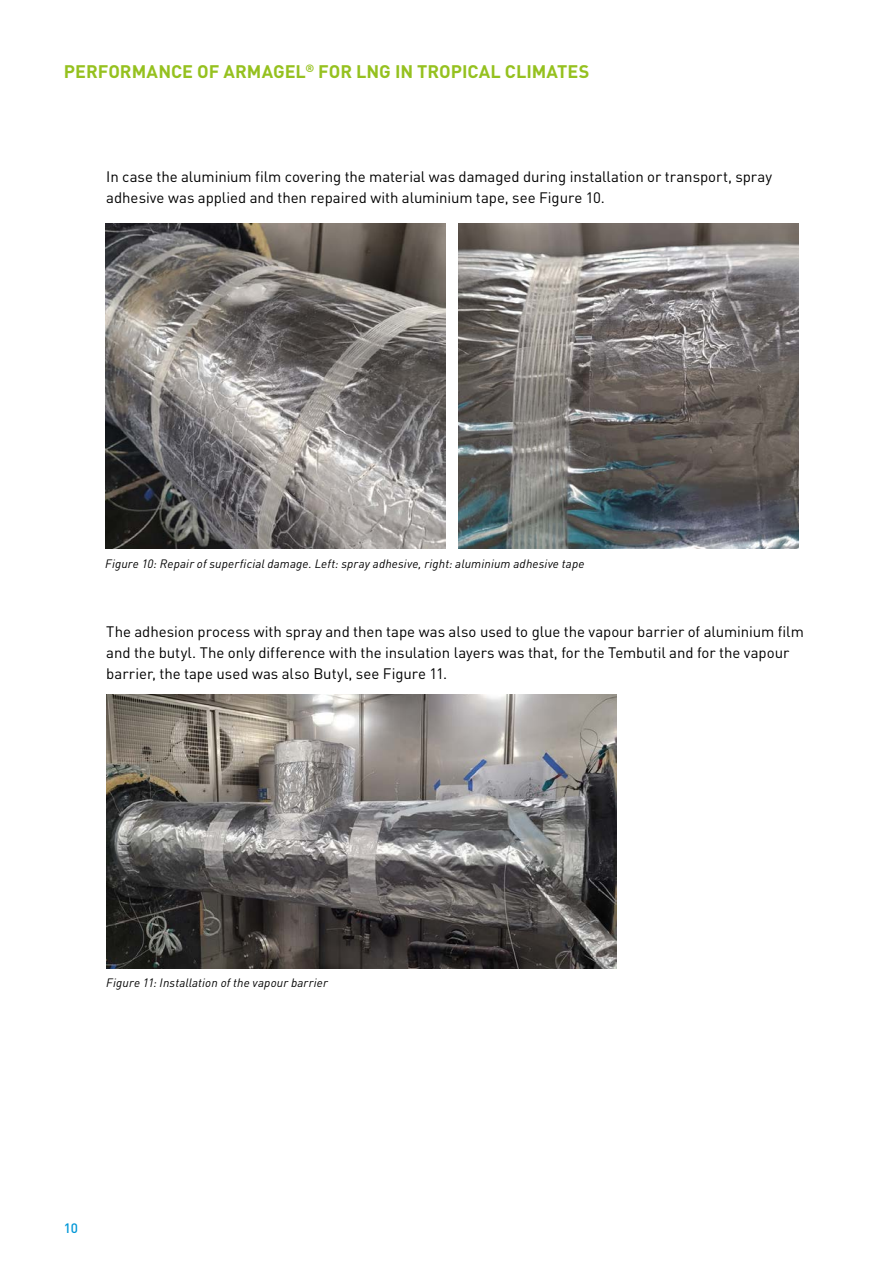
<style>
.page{position:relative;width:893px;height:1263px;background:#fff}
.page>*{position:absolute;margin:0;border:0;box-sizing:border-box;transform-origin:0 0}
._04_Copy_10_14{font:700 18px "DIN Pro";color:#95c11f}
._04_Copy_10_14-2{font:15px/21px "DIN Pro";letter-spacing:-.005em;color:#000}
.t1{font:500 13.5px "DIN Pro";color:#0097d7}
._04_Copy_10_14-3{font:italic 12px "DIN Pro";letter-spacing:.015em;color:#000}
</style>
<div class="page">
<img style="left:105px;top:223px;width:340px;height:326px">
<img style="left:458px;top:223px;width:340px;height:326px">
<img style="left:106px;top:694px;width:511px;height:274px">
<p class="_04_Copy_10_14" style="left:64px;top:56px;width:527px">PERFORMANCE OF ARMAGEL<sup>®</sup> FOR LNG IN TROPICAL CLIMATES</p>
<p class="_04_Copy_10_14-2" style="left:106px;top:164px;width:667px">In case the aluminium film covering the material was damaged during installation or transport, spray adhesive was applied and then repaired with aluminium tape, see Figure 10.</p>
<p class="_04_Copy_10_14-3" style="left:105px;top:555px;width:481px">Figure 10: Repair of superficial damage. Left: spray adhesive, right: aluminium adhesive tape</p>
<p class="_04_Copy_10_14-2" style="left:106px;top:619px;width:699px">The adhesion process with spray and then tape was also used to glue the vapour barrier of aluminium film and the butyl. The only difference with the insulation layers was that, for the Tembutil and for the vapour barrier, the tape used was also Butyl, see Figure 11.</p>
<p class="_04_Copy_10_14-3" style="left:106px;top:973px;width:223px">Figure 11: Installation of the vapour barrier</p>
<p class="t1" style="left:64px;top:1217px;width:16px">10</p>
</div>
